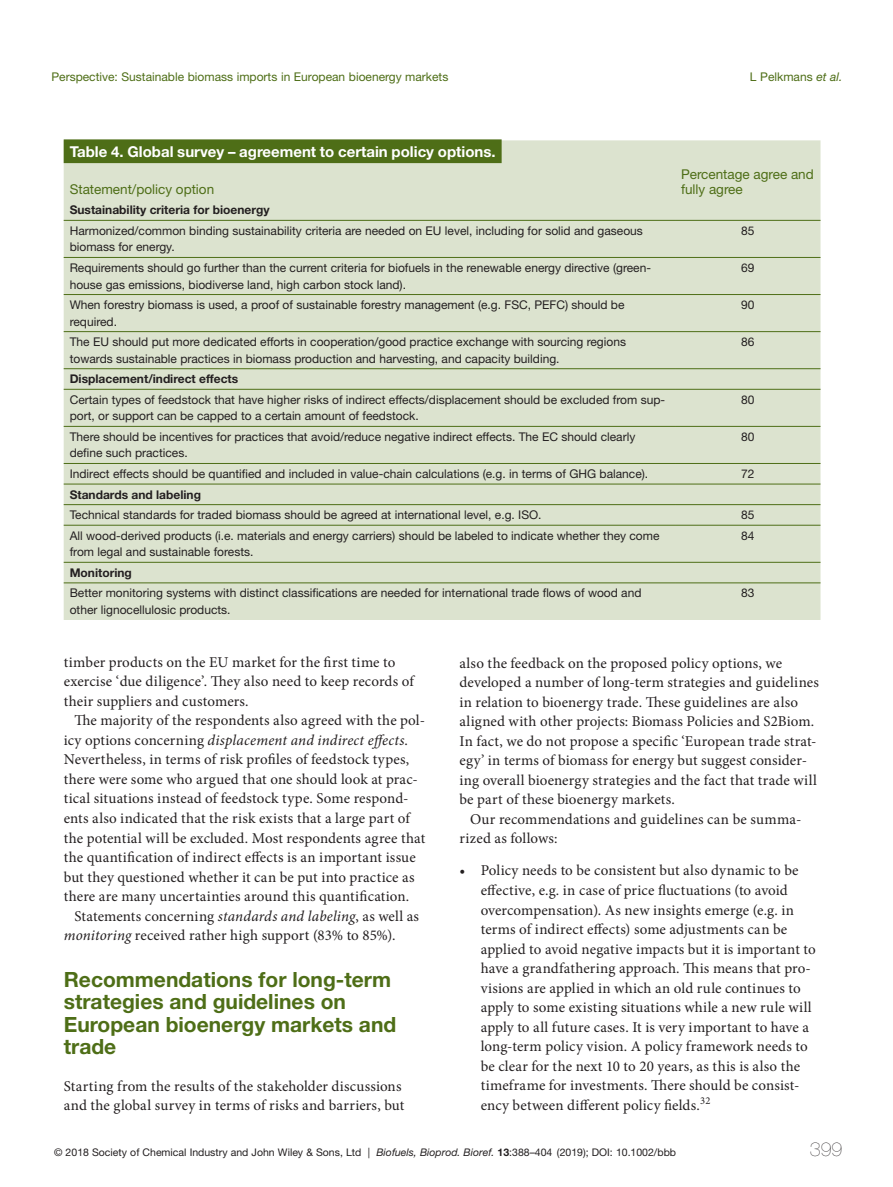
<style>
.page{position:relative;width:893px;height:1187px;background:#fff}
.page>*{position:absolute;margin:0;border:0;box-sizing:border-box;transform-origin:0 0}
.t1{font:700 21px/22.5px "Helvetica Neue LT Std";color:#4e6e17}
.t2{font:200 19.5px "Helvetica Neue LT Std";color:#231f20}
.para{font:15px/19.5px "Minion Pro";letter-spacing:.01em;color:#231f20}
.para_noindent{font:15px/19.5px "Minion Pro";letter-spacing:.01em;color:#231f20}
.bl_first{font:15px/19.5px "Minion Pro";letter-spacing:.01em;color:#231f20}
.tbl_cap{font:700 15px "Helvetica Neue LT Std";color:#fff}
.tbl_colhead{font:13.5px/15px "Helvetica Neue LT Std";color:#4e6e17}
.tbl_body{font:12px/16.5px "Helvetica Neue LT Std";color:#231f20}
.tbl_body-2{font:700 12px "Helvetica Neue LT Std";color:#231f20}
.t3{font:12px "Helvetica Neue LT Std";color:#4e6e17}
.t4{font:10.5px "Helvetica Neue LT Std";color:#231f20}
.s1{font-style:italic}
.s2{font-weight:700}
</style>
<div class="page">
<div style="left:64px;top:140px;width:756px;height:480px;background:#dce3cf"></div>
<hr style="left:64px;top:220px;width:611px;height:1px;background:#4e6e17">
<hr style="left:675px;top:220px;width:145px;height:1px;background:#4e6e17">
<hr style="left:64px;top:257px;width:611px;height:1px;background:#4e6e17">
<hr style="left:675px;top:257px;width:145px;height:1px;background:#4e6e17">
<hr style="left:64px;top:294px;width:611px;height:1px;background:#4e6e17">
<hr style="left:675px;top:294px;width:145px;height:1px;background:#4e6e17">
<hr style="left:64px;top:331px;width:611px;height:1px;background:#4e6e17">
<hr style="left:675px;top:331px;width:145px;height:1px;background:#4e6e17">
<hr style="left:64px;top:368px;width:611px;height:1px;background:#4e6e17">
<hr style="left:675px;top:368px;width:145px;height:1px;background:#4e6e17">
<hr style="left:64px;top:389px;width:611px;height:1px;background:#4e6e17">
<hr style="left:675px;top:389px;width:145px;height:1px;background:#4e6e17">
<hr style="left:64px;top:426px;width:611px;height:1px;background:#4e6e17">
<hr style="left:675px;top:426px;width:145px;height:1px;background:#4e6e17">
<hr style="left:64px;top:463px;width:611px;height:1px;background:#4e6e17">
<hr style="left:675px;top:463px;width:145px;height:1px;background:#4e6e17">
<hr style="left:64px;top:484px;width:611px;height:1px;background:#4e6e17">
<hr style="left:675px;top:484px;width:145px;height:1px;background:#4e6e17">
<hr style="left:64px;top:504px;width:611px;height:1px;background:#4e6e17">
<hr style="left:675px;top:504px;width:145px;height:1px;background:#4e6e17">
<hr style="left:64px;top:525px;width:611px;height:1px;background:#4e6e17">
<hr style="left:675px;top:525px;width:145px;height:1px;background:#4e6e17">
<hr style="left:64px;top:562px;width:611px;height:1px;background:#4e6e17">
<hr style="left:675px;top:562px;width:145px;height:1px;background:#4e6e17">
<hr style="left:64px;top:582px;width:611px;height:1px;background:#4e6e17">
<hr style="left:675px;top:582px;width:145px;height:1px;background:#4e6e17">
<div style="left:64px;top:139px;width:438px;height:24px;background:#4e6e17"></div>
<p class="t3" style="left:51px;top:70px;width:398px">Perspective: Sustainable biomass imports in European bioenergy markets</p>
<p class="t3" style="left:750px;top:70px;width:94px">L Pelkmans <span class="s1">et al.</span></p>
<p class="tbl_cap" style="left:70px;top:142px;width:427px">Table 4. Global survey – agreement to certain policy options.</p>
<p class="tbl_colhead" style="left:70px;top:181px;width:146px">Statement/policy option</p>
<p class="tbl_colhead" style="left:681px;top:166px;width:134px">Percentage agree and fully agree</p>
<p class="tbl_body-2" style="left:70px;top:203px;width:201px">Sustainability criteria for bioenergy</p>
<p class="tbl_body" style="left:70px;top:222px;width:575px">Harmonized/common binding sustainability criteria are needed on EU level, including for solid and gaseous biomass for energy.</p>
<p class="tbl_body" style="left:741px;top:222px;width:15px">85</p>
<p class="tbl_body" style="left:70px;top:259px;width:583px">Requirements should go further than the current criteria for biofuels in the renewable energy directive (green&shy;house gas emissions, biodiverse land, high carbon stock land).</p>
<p class="tbl_body" style="left:741px;top:259px;width:15px">69</p>
<p class="tbl_body" style="left:70px;top:296px;width:556px">When forestry biomass is used, a proof of sustainable forestry management (e.g. FSC, PEFC) should be required.</p>
<p class="tbl_body" style="left:741px;top:296px;width:15px">90</p>
<p class="tbl_body" style="left:70px;top:333px;width:558px">The EU should put more dedicated efforts in cooperation/good practice exchange with sourcing regions towards sustainable practices in biomass production and harvesting, and capacity building.</p>
<p class="tbl_body" style="left:741px;top:333px;width:15px">86</p>
<p class="tbl_body-2" style="left:70px;top:371px;width:170px">Displacement/indirect effects</p>
<p class="tbl_body" style="left:70px;top:391px;width:597px">Certain types of feedstock that have higher risks of indirect effects/displacement should be excluded from sup&shy;port, or support can be capped to a certain amount of feedstock.</p>
<p class="tbl_body" style="left:741px;top:391px;width:15px">80</p>
<p class="tbl_body" style="left:70px;top:428px;width:567px">There should be incentives for practices that avoid/reduce negative indirect effects. The EC should clearly define such practices.</p>
<p class="tbl_body" style="left:741px;top:428px;width:15px">80</p>
<p class="tbl_body" style="left:70px;top:465px;width:580px">Indirect effects should be quantified and included in value-chain calculations (e.g. in terms of GHG balance).</p>
<p class="tbl_body" style="left:741px;top:465px;width:15px">72</p>
<p class="tbl_body-2" style="left:70px;top:487px;width:133px">Standards and labeling</p>
<p class="tbl_body" style="left:70px;top:506px;width:473px">Technical standards for traded biomass should be agreed at international level, e.g. ISO.</p>
<p class="tbl_body" style="left:741px;top:506px;width:15px">85</p>
<p class="tbl_body" style="left:70px;top:527px;width:591px">All wood-derived products (i.e. materials and energy carriers) should be labeled to indicate whether they come from legal and sustainable forests.</p>
<p class="tbl_body" style="left:741px;top:527px;width:15px">84</p>
<p class="tbl_body-2" style="left:70px;top:565px;width:64px">Monitoring</p>
<p class="tbl_body" style="left:70px;top:584px;width:573px">Better monitoring systems with distinct classifications are needed for international trade flows of wood and other lignocellulosic products.</p>
<p class="tbl_body" style="left:741px;top:584px;width:15px">83</p>
<p class="para_noindent" style="left:64px;top:652px;width:352px">timber products on the EU market for the first time to exercise ‘due diligence’. They also need to keep records of their suppliers and customers.</p>
<p class="para" style="left:64px;top:711px;width:363px;text-indent:11px">The majority of the respondents also agreed with the pol&shy;icy options concerning <span class="s1">displacement and indirect effects</span>.<br>Nevertheless, in terms of risk profiles of feedstock types, there were some who argued that one should look at prac&shy;tical situations instead of feedstock type. Some respond&shy;ents also indicated that the risk exists that a large part of the potential will be excluded. Most respondents agree that the quantification of indirect effects is an important issue but they questioned whether it can be put into practice as there are many uncertainties around this quantification.</p>
<p class="para" style="left:64px;top:906px;width:357px;text-indent:11px">Statements concerning <span class="s1">standards and labeling</span>, as well as <span class="s1">monitoring</span> received rather high support (83% to 85%).</p>
<p class="t1" style="left:64px;top:967px;width:334px">Recommendations for long-term strategies and guidelines on<br>European bioenergy markets and trade</p>
<p class="para_noindent" style="left:64px;top:1076px;width:342px">Starting from the results of the stakeholder discussions and the global survey in terms of risks and barriers, but</p>
<p class="para_noindent" style="left:459px;top:653px;width:361px">also the feedback on the proposed policy options, we developed a number of long-term strategies and guidelines in relation to bioenergy trade. These guidelines are also aligned with other projects: Biomass Policies and S2Biom.<br>In fact, we do not propose a specific ‘European trade strat&shy;egy’ in terms of biomass for energy but suggest consider&shy;ing overall bioenergy strategies and the fact that trade will be part of these bioenergy markets.</p>
<p class="para" style="left:459px;top:809px;width:343px;text-indent:11px">Our recommendations and guidelines can be summa&shy;rized as follows:</p>
<p class="bl_first" style="left:481px;top:861px;width:337px;text-indent:-21px">• Policy needs to be consistent but also dynamic to be effective, e.g. in case of price fluctuations (to avoid overcompensation). As new insights emerge (e.g. in terms of indirect effects) some adjustments can be applied to avoid negative impacts but it is important to have a grandfathering approach. This means that pro&shy;visions are applied in which an old rule continues to apply to some existing situations while a new rule will apply to all future cases. It is very important to have a long-term policy vision. A policy framework needs to be clear for the next 10 to 20 years, as this is also the timeframe for investments. There should be consist&shy;ency between different policy fields.<sup>32</sup></p>
<p class="t4" style="left:54px;top:1146px;width:623px">© 2018 Society of Chemical Industry and John Wiley &amp; Sons, Ltd | <span class="s1">Biofuels, Bioprod. Bioref.</span> <span class="s2">13</span>:388–404 (2019); DOI: 10.1002/bbb</p>
<h2 class="t2" style="left:810px;top:1138px;width:34px">399</h2>
</div>
